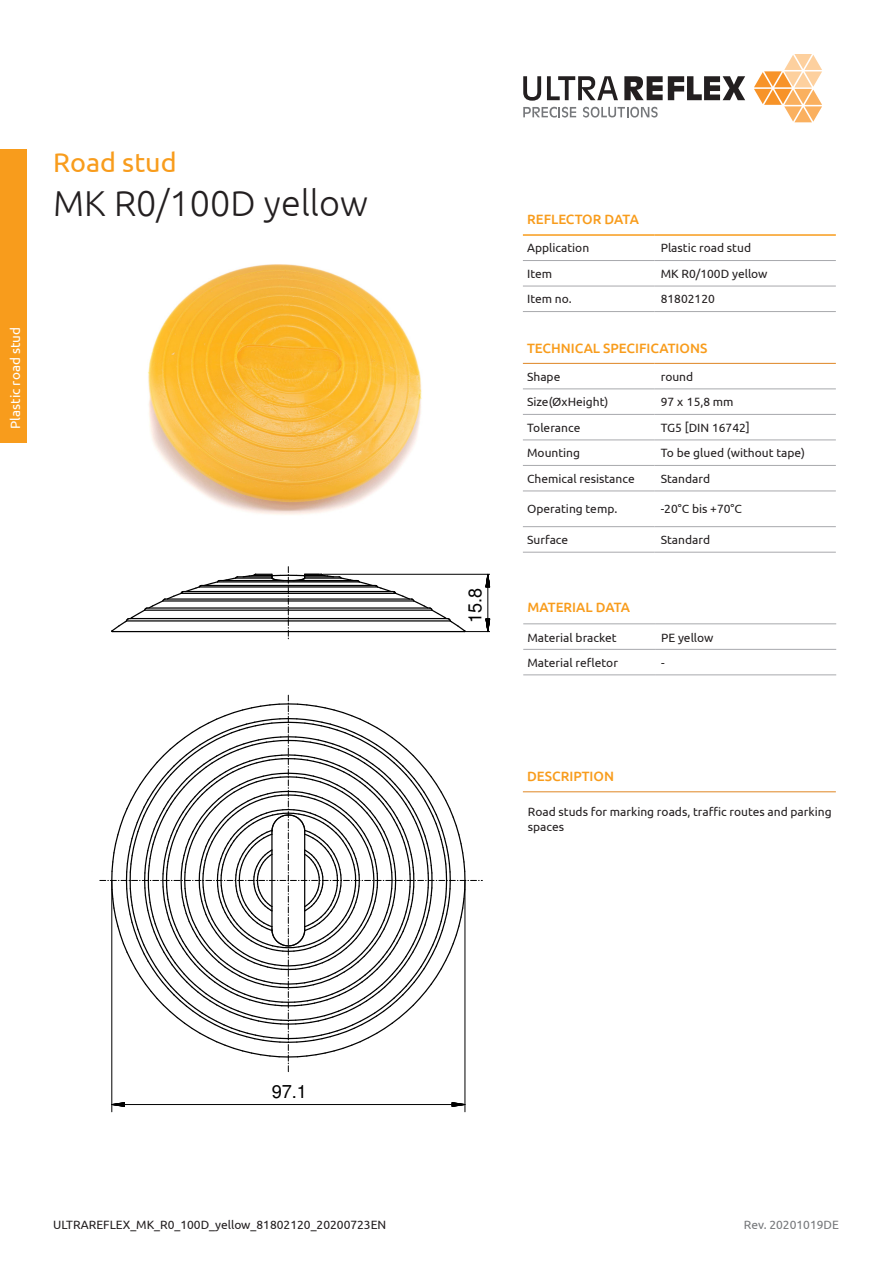
<style>
.page{position:relative;width:893px;height:1263px;background:#fff}
.page>*{position:absolute;margin:0;border:0;box-sizing:border-box;transform-origin:0 0}
.t1{font:300 36px "Ubuntu";color:#231f20}
.t2{font:27px "Ubuntu";color:#f89c1c}
.t3{font:18.3px "Helvetica";color:#000}
.t4{font:500 13.5px "Ubuntu";color:#f89c1c}
.t5{font:13.5px "Ubuntu";color:#fff}
.Inhaltsverzeichnis_L{font:12px/15px "Ubuntu";color:#231f20}
.t6{font:12px "Ubuntu";color:#76787b}
</style>
<div class="page">
<div style="left:0;top:149px;width:27px;height:293px;background:#f89c1c"></div>
<hr style="left:523px;top:388px;width:132px;height:1px;background:#a8a9ad">
<hr style="left:655px;top:388px;width:181px;height:1px;background:#a8a9ad">
<hr style="left:523px;top:414px;width:132px;height:1px;background:#a8a9ad">
<hr style="left:655px;top:414px;width:181px;height:1px;background:#a8a9ad">
<hr style="left:523px;top:439px;width:132px;height:1px;background:#a8a9ad">
<hr style="left:655px;top:439px;width:181px;height:1px;background:#a8a9ad">
<hr style="left:523px;top:465px;width:132px;height:1px;background:#a8a9ad">
<hr style="left:655px;top:465px;width:181px;height:1px;background:#a8a9ad">
<hr style="left:523px;top:491px;width:132px;height:1px;background:#a8a9ad">
<hr style="left:655px;top:491px;width:181px;height:1px;background:#a8a9ad">
<hr style="left:523px;top:526px;width:132px;height:1px;background:#a8a9ad">
<hr style="left:655px;top:526px;width:181px;height:1px;background:#a8a9ad">
<hr style="left:523px;top:552px;width:132px;height:1px;background:#a8a9ad">
<hr style="left:655px;top:552px;width:181px;height:1px;background:#a8a9ad">
<hr style="left:523px;top:363px;width:132px;height:1px;background:#df8624">
<hr style="left:655px;top:363px;width:181px;height:1px;background:#df8624">
<hr style="left:523px;top:623px;width:132px;height:1px;background:#a8a9ad">
<hr style="left:655px;top:623px;width:181px;height:1px;background:#a8a9ad">
<hr style="left:523px;top:649px;width:132px;height:1px;background:#a8a9ad">
<hr style="left:655px;top:649px;width:181px;height:1px;background:#a8a9ad">
<hr style="left:523px;top:674px;width:132px;height:1px;background:#a8a9ad">
<hr style="left:655px;top:674px;width:181px;height:1px;background:#a8a9ad">
<hr style="left:523px;top:234px;width:132px;height:2px;background:#f89c1c">
<hr style="left:655px;top:234px;width:181px;height:2px;background:#f89c1c">
<hr style="left:523px;top:260px;width:132px;height:1px;background:#a8a9ad">
<hr style="left:655px;top:260px;width:181px;height:1px;background:#a8a9ad">
<hr style="left:523px;top:286px;width:132px;height:1px;background:#a8a9ad">
<hr style="left:655px;top:286px;width:181px;height:1px;background:#a8a9ad">
<hr style="left:523px;top:311px;width:132px;height:1px;background:#a8a9ad">
<hr style="left:655px;top:311px;width:181px;height:1px;background:#a8a9ad">
<hr style="left:523px;top:791px;width:313px;height:1px;background:#df8624">
<img style="left:148px;top:264px;width:274px;height:251px">
<svg style="left:100px;top:695px;width:382px;height:377px"></svg>
<svg style="left:452px;top:1102px;width:13px;height:5px"></svg>
<svg style="left:113px;top:1102px;width:12px;height:5px"></svg>
<hr style="left:124px;top:1104px;width:328px;height:1px;background:#000">
<hr style="left:112px;top:880px;width:1px;height:232px;background:#000">
<hr style="left:465px;top:880px;width:1px;height:232px;background:#000">
<svg style="left:111px;top:567px;width:379px;height:72px"></svg>
<hr style="left:323px;top:574px;width:167px;height:1px;background:#000">
<svg style="left:754px;top:54px;width:68px;height:68px"></svg>
<svg style="left:624px;top:76px;width:121px;height:24px"></svg>
<svg style="left:523px;top:76px;width:18px;height:25px"></svg>
<svg style="left:547px;top:76px;width:71px;height:24px"></svg>
<svg style="left:523px;top:107px;width:53px;height:11px"></svg>
<svg style="left:583px;top:107px;width:75px;height:11px"></svg>
<p class="t2" style="left:53px;top:146px;width:125px">Road stud</p>
<p class="t1" style="left:53px;top:181px;width:316px">MK R0/100D yellow</p>
<p class="t5" style="left:7px;top:429px;width:103px;rotate:-90deg">Plastic road stud</p>
<p class="t3" style="left:464px;top:623px;width:37px;rotate:-90deg">15.8</p>
<p class="t4" style="left:527px;top:211px;width:113px">REFLECTOR DATA</p>
<p class="Inhaltsverzeichnis_L" style="left:527px;top:240px;width:64px">Application</p>
<p class="Inhaltsverzeichnis_L" style="left:661px;top:240px;width:92px">Plastic road stud</p>
<p class="Inhaltsverzeichnis_L" style="left:527px;top:266px;width:26px">Item</p>
<p class="Inhaltsverzeichnis_L" style="left:661px;top:266px;width:108px">MK R0/100D yellow</p>
<p class="Inhaltsverzeichnis_L" style="left:527px;top:291px;width:46px">Item no.</p>
<p class="Inhaltsverzeichnis_L" style="left:661px;top:291px;width:56px">81802120</p>
<p class="t4" style="left:527px;top:339px;width:182px">TECHNICAL SPECIFICATIONS</p>
<p class="Inhaltsverzeichnis_L" style="left:527px;top:369px;width:35px">Shape</p>
<p class="Inhaltsverzeichnis_L" style="left:661px;top:369px;width:34px">round</p>
<p class="Inhaltsverzeichnis_L" style="left:527px;top:394px;width:83px">Size(ØxHeight)</p>
<p class="Inhaltsverzeichnis_L" style="left:661px;top:394px;width:74px">97 x 15,8 mm</p>
<p class="Inhaltsverzeichnis_L" style="left:527px;top:420px;width:55px">Tolerance</p>
<p class="Inhaltsverzeichnis_L" style="left:661px;top:420px;width:91px">TG5 [DIN 16742]</p>
<p class="Inhaltsverzeichnis_L" style="left:527px;top:445px;width:54px">Mounting</p>
<p class="Inhaltsverzeichnis_L" style="left:661px;top:445px;width:146px">To be glued (without tape)</p>
<p class="Inhaltsverzeichnis_L" style="left:527px;top:471px;width:109px">Chemical resistance</p>
<p class="Inhaltsverzeichnis_L" style="left:661px;top:471px;width:51px">Standard</p>
<p class="Inhaltsverzeichnis_L" style="left:527px;top:501px;width:92px">Operating temp.</p>
<p class="Inhaltsverzeichnis_L" style="left:661px;top:501px;width:83px">-20°C bis +70°C</p>
<p class="Inhaltsverzeichnis_L" style="left:527px;top:532px;width:43px">Surface</p>
<p class="Inhaltsverzeichnis_L" style="left:661px;top:532px;width:51px">Standard</p>
<p class="t4" style="left:527px;top:599px;width:104px">MATERIAL DATA</p>
<p class="Inhaltsverzeichnis_L" style="left:527px;top:629px;width:91px">Material bracket</p>
<p class="Inhaltsverzeichnis_L" style="left:661px;top:629px;width:54px">PE yellow</p>
<p class="Inhaltsverzeichnis_L" style="left:527px;top:655px;width:92px">Material refletor</p>
<p class="Inhaltsverzeichnis_L" style="left:661px;top:655px;width:5px">-</p>
<p class="t4" style="left:527px;top:768px;width:88px">DESCRIPTION</p>
<p class="Inhaltsverzeichnis_L" style="left:528px;top:804px;width:305px">Road studs for marking roads, traffic routes and parking spaces</p>
<p class="t3" style="left:272px;top:1081px;width:37px">97.1</p>
<p class="Inhaltsverzeichnis_L" style="left:53px;top:1216px;width:335px">ULTRAREFLEX_MK_R0_100D_yellow_81802120_20200723EN</p>
<p class="t6" style="left:744px;top:1217px;width:97px">Rev. 20201019DE</p>
</div>
